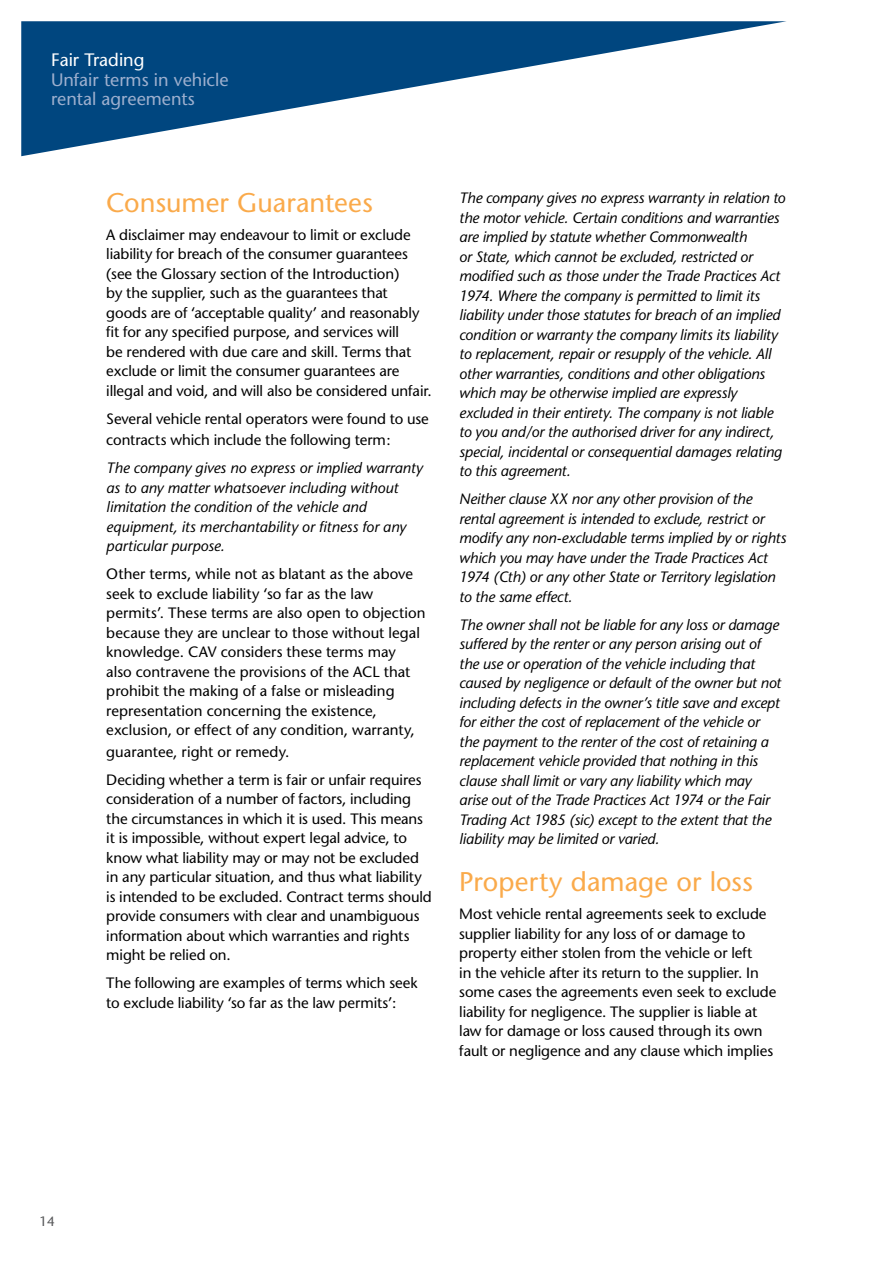
<style>
.page{position:relative;width:893px;height:1263px;background:#fff}
.page>*{position:absolute;margin:0;border:0;box-sizing:border-box;transform-origin:0 0}
.t1{font:27px "Stone Sans";letter-spacing:.005em;color:#faaa4b}
.t2{font:18px/19.5px "Stone Sans";color:#9dafce}
.t3{font:18px "Stone Sans";color:#fff}
.t4{font:15px/19.5px "Stone Sans";letter-spacing:-.005em;color:#000}
.t5{font:italic 15px/19.5px "Stone Sans";letter-spacing:-.01em;color:#000}
.t6{font:13.5px "Stone Sans";color:#58595b}
</style>
<div class="page">
<svg style="left:21px;top:21px;width:765px;height:135px"></svg>
<p class="t3" style="left:51px;top:49px;width:95px">Fair Trading</p>
<p class="t2" style="left:51px;top:70px;width:179px">Unfair terms in vehicle rental agreements</p>
<h1 class="t1" style="left:106px;top:186px;width:268px">Consumer Guarantees</h1>
<p class="t4" style="left:106px;top:225px;width:327px">A disclaimer may endeavour to limit or exclude liability for breach of the consumer guarantees (see the Glossary section of the Introduction)<br>by the supplier, such as the guarantees that goods are of ‘acceptable quality’ and reasonably fit for any specified purpose, and services will<br>be rendered with due care and skill. Terms that exclude or limit the consumer guarantees are illegal and void, and will also be considered unfair.</p>
<p class="t4" style="left:106px;top:408px;width:324px;line-height:21.6px">Several vehicle rental operators were found to use contracts which include the following term:</p>
<p class="t5" style="left:106px;top:458px;width:318px">The company gives no express or implied warranty as to any matter whatsoever including without limitation the condition of the vehicle and equipment, its merchantability or fitness for any particular purpose.</p>
<p class="t4" style="left:106px;top:564px;width:321px">Other terms, while not as blatant as the above seek to exclude liability ‘so far as the law permits’. These terms are also open to objection because they are unclear to those without legal knowledge. CAV considers these terms may<br>also contravene the provisions of the ACL that prohibit the making of a false or misleading representation concerning the existence, exclusion, or effect of any condition, warranty,</p>
<p class="t4" style="left:106px;top:738px;width:317px;line-height:28px">guarantee, right or remedy.<br>Deciding whether a term is fair or unfair requires</p>
<p class="t4" style="left:106px;top:789px;width:327px">consideration of a number of factors, including the circumstances in which it is used. This means it is impossible, without expert legal advice, to know what liability may or may not be excluded in any particular situation, and thus what liability is intended to be excluded. Contract terms should provide consumers with clear and unambiguous information about which warranties and rights might be relied on.</p>
<p class="t4" style="left:106px;top:973px;width:313px">The following are examples of terms which seek to exclude liability ‘so far as the law permits’:</p>
<p class="t5" style="left:459px;top:188px;width:328px">The company gives no express warranty in relation to the motor vehicle. Certain conditions and warranties are implied by statute whether Commonwealth<br>or State, which cannot be excluded, restricted or modified such as those under the Trade Practices Act 1974. Where the company is permitted to limit its liability under those statutes for breach of an implied condition or warranty the company limits its liability to replacement, repair or resupply of the vehicle. All other warranties, conditions and other obligations which may be otherwise implied are expressly excluded in their entirety. The company is not liable to you and/or the authorised driver for any indirect, special, incidental or consequential damages relating to this agreement.</p>
<p class="t5" style="left:459px;top:489px;width:328px">Neither clause XX nor any other provision of the rental agreement is intended to exclude, restrict or modify any non-excludable terms implied by or rights which you may have under the Trade Practices Act 1974 (Cth) or any other State or Territory legislation to the same effect.</p>
<p class="t5" style="left:459px;top:615px;width:323px">The owner shall not be liable for any loss or damage suffered by the renter or any person arising out of the use or operation of the vehicle including that caused by negligence or default of the owner but not including defects in the owner’s title save and except for either the cost of replacement of the vehicle or the payment to the renter of the cost of retaining a replacement vehicle provided that nothing in this clause shall limit or vary any liability which may arise out of the Trade Practices Act 1974 or the Fair Trading Act 1985 (sic) except to the extent that the liability may be limited or varied.</p>
<h1 class="t1" style="left:459px;top:866px;width:295px">Property damage or loss</h1>
<p class="t4" style="left:459px;top:904px;width:319px">Most vehicle rental agreements seek to exclude supplier liability for any loss of or damage to property either stolen from the vehicle or left<br>in the vehicle after its return to the supplier. In some cases the agreements even seek to exclude liability for negligence. The supplier is liable at law for damage or loss caused through its own fault or negligence and any clause which implies</p>
<p class="t6" style="left:39px;top:1213px;width:17px">14</p>
</div>
